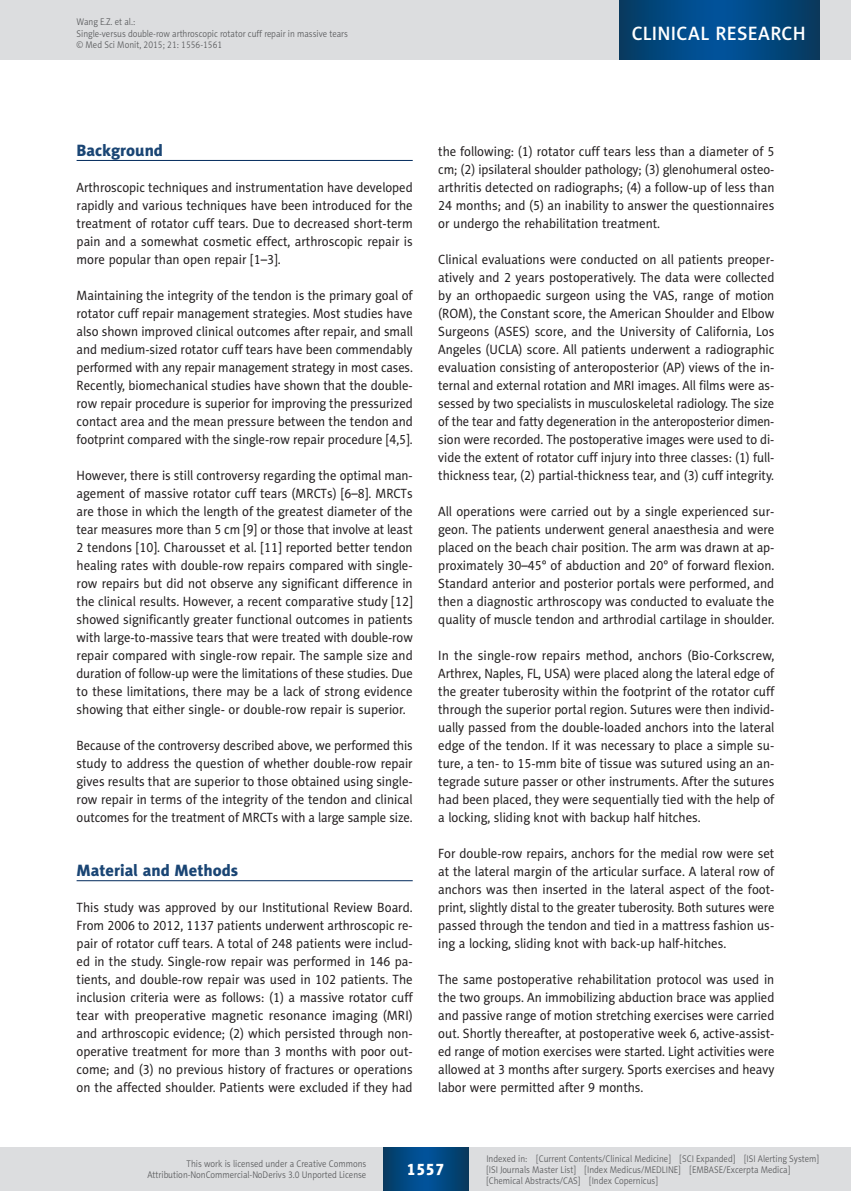
<style>
.page{position:relative;width:851px;height:1191px;background:#fff}
.page>*{position:absolute;margin:0;border:0;box-sizing:border-box;transform-origin:0 0}
.t1{font:19.5px "Naomi Sans EFN Medium";letter-spacing:.015em;color:#fff}
.MSM_Headline_1{font:16.5px "Naomi Sans EFN Heavy";color:#1a4574}
.t2{font:16.5px "Naomi Sans EFN Heavy";color:#fff}
.MSM_Body{font:13.5px/18px "Naomi Sans EFN";color:#231f20;text-align:justify;scale:.95 1}
.MSM_Body-2{font:13.5px/18px "Naomi Sans EFN";color:#231f20;text-align:justify;scale:.94 1}
.MSM_Body-3{font:13.5px/18px "Naomi Sans EFN";color:#231f20;text-align:justify;scale:.96 1}
.MSM_Body-4{font:13.5px/18px "Naomi Sans EFN";color:#231f20;text-align:justify;scale:.93 1}
.MSM_pagina_zywa{font:9.75px/11.2px "Naomi Sans EFN Light";color:#57585a;scale:.9 1}
.MSM_pagina_sygnatura{font:9.75px "Naomi Sans EFN Light";color:#57585a;scale:.9 1}
</style>
<div class="page">
<hr style="left:77px;top:160px;width:335px;height:1px;background:#00295c">
<hr style="left:77px;top:880px;width:335px;height:1px;background:#00295c">
<div style="left:0;top:1148px;width:850px;height:43px;background:#dcdddf"></div>
<svg style="left:383px;top:1147px;width:85px;height:43px;background:#02477e"></svg>
<div style="left:0;top:0;width:850px;height:60px;background:#dcdddf"></div>
<svg style="left:619px;top:0;width:200px;height:60px;background:#02477e"></svg>
<p class="MSM_pagina_zywa" style="left:77px;top:16px;width:303px">Wang E.Z. et al.:<br>Single-versus double-row arthroscopic rotator cuff repair in massive tears</p>
<p class="MSM_pagina_sygnatura" style="left:77px;top:39px;width:163px">© Med Sci Monit, 2015; 21: 1556-1561</p>
<h1 class="t1" style="left:631px;top:22px;width:175px">CLINICAL RESEARCH</h1>
<p class="MSM_Headline_1" style="left:77px;top:140px;width:88px">Background</p>
<p class="MSM_Body" style="left:77px;top:178px;width:355px">Arthroscopic techniques and instrumentation have developed rapidly and various techniques have been introduced for the treatment of rotator cuff tears. Due to decreased short-term pain and a somewhat cosmetic effect, arthroscopic repair is more popular than open repair [1–3].</p>
<p class="MSM_Body" style="left:77px;top:286px;width:355px">Maintaining the integrity of the tendon is the primary goal of rotator cuff repair management strategies. Most studies have also shown improved clinical outcomes after repair, and small and medium-sized rotator cuff tears have been commendably performed with any repair management strategy in most cases.<br>Recently, biomechanical studies have shown that the double&shy;row repair procedure is superior for improving the pressurized contact area and the mean pressure between the tendon and footprint compared with the single-row repair procedure [4,5].</p>
<p class="MSM_Body-2" style="left:77px;top:466px;width:359px">However, there is still controversy regarding the optimal man&shy;agement of massive rotator cuff tears (MRCTs) [6–8]. MRCTs are those in which the length of the greatest diameter of the tear measures more than 5 cm [9] or those that involve at least 2 tendons [10]. Charousset et al. [11] reported better tendon healing rates with double-row repairs compared with single&shy;row repairs but did not observe any significant difference in the clinical results. However, a recent comparative study [12] showed significantly greater functional outcomes in patients with large-to-massive tears that were treated with double-row repair compared with single-row repair. The sample size and duration of follow-up were the limitations of these studies. Due to these limitations, there may be a lack of strong evidence showing that either single- or double-row repair is superior.</p>
<p class="MSM_Body-4" style="left:77px;top:736px;width:363px">Because of the controversy described above, we performed this study to address the question of whether double-row repair gives results that are superior to those obtained using single&shy;row repair in terms of the integrity of the tendon and clinical outcomes for the treatment of MRCTs with a large sample size.</p>
<p class="MSM_Headline_1" style="left:77px;top:860px;width:163px">Material and Methods</p>
<p class="MSM_Body" style="left:77px;top:898px;width:356px">This study was approved by our Institutional Review Board.<br>From 2006 to 2012, 1137 patients underwent arthroscopic re&shy;pair of rotator cuff tears. A total of 248 patients were includ&shy;ed in the study. Single-row repair was performed in 146 pa&shy;tients, and double-row repair was used in 102 patients. The inclusion criteria were as follows: (1) a massive rotator cuff tear with preoperative magnetic resonance imaging (MRI) and arthroscopic evidence; (2) which persisted through non&shy;operative treatment for more than 3 months with poor out&shy;come; and (3) no previous history of fractures or operations on the affected shoulder. Patients were excluded if they had</p>
<p class="MSM_Body" style="left:438px;top:142px;width:355px">the following: (1) rotator cuff tears less than a diameter of 5 cm; (2) ipsilateral shoulder pathology; (3) glenohumeral osteo&shy;arthritis detected on radiographs; (4) a follow-up of less than 24 months; and (5) an inability to answer the questionnaires or undergo the rehabilitation treatment.</p>
<p class="MSM_Body" style="left:438px;top:250px;width:355px">Clinical evaluations were conducted on all patients preoper&shy;atively and 2 years postoperatively. The data were collected by an orthopaedic surgeon using the VAS, range of motion (ROM), the Constant score, the American Shoulder and Elbow Surgeons (ASES) score, and the University of California, Los Angeles (UCLA) score. All patients underwent a radiographic evaluation consisting of anteroposterior (AP) views of the in&shy;ternal and external rotation and MRI images. All films were as&shy;sessed by two specialists in musculoskeletal radiology. The size of the tear and fatty degeneration in the anteroposterior dimen&shy;sion were recorded. The postoperative images were used to di&shy;vide the extent of rotator cuff injury into three classes: (1) full&shy;thickness tear, (2) partial-thickness tear, and (3) cuff integrity.</p>
<p class="MSM_Body" style="left:438px;top:502px;width:355px">All operations were carried out by a single experienced sur&shy;geon. The patients underwent general anaesthesia and were placed on the beach chair position. The arm was drawn at ap&shy;proximately 30–45° of abduction and 20° of forward flexion.<br>Standard anterior and posterior portals were performed, and then a diagnostic arthroscopy was conducted to evaluate the quality of muscle tendon and arthrodial cartilage in shoulder.</p>
<p class="MSM_Body-3" style="left:438px;top:646px;width:352px">In the single-row repairs method, anchors (Bio-Corkscrew, Arthrex, Naples, FL, USA) were placed along the lateral edge of the greater tuberosity within the footprint of the rotator cuff through the superior portal region. Sutures were then individ&shy;ually passed from the double-loaded anchors into the lateral edge of the tendon. If it was necessary to place a simple su&shy;ture, a ten- to 15-mm bite of tissue was sutured using an an&shy;tegrade suture passer or other instruments. After the sutures had been placed, they were sequentially tied with the help of a locking, sliding knot with backup half hitches.</p>
<p class="MSM_Body" style="left:438px;top:844px;width:355px">For double-row repairs, anchors for the medial row were set at the lateral margin of the articular surface. A lateral row of anchors was then inserted in the lateral aspect of the foot&shy;print, slightly distal to the greater tuberosity. Both sutures were passed through the tendon and tied in a mattress fashion us&shy;ing a locking, sliding knot with back-up half-hitches.</p>
<p class="MSM_Body" style="left:438px;top:970px;width:355px">The same postoperative rehabilitation protocol was used in the two groups. An immobilizing abduction brace was applied and passive range of motion stretching exercises were carried out. Shortly thereafter, at postoperative week 6, active-assist&shy;ed range of motion exercises were started. Light activities were allowed at 3 months after surgery. Sports exercises and heavy labor were permitted after 9 months.</p>
<p class="MSM_pagina_zywa" style="left:147px;top:1158px;width:245px;text-align:right">This work is licensed under a Creative Commons<br>Attribution-NonCommercial-NoDerivs 3.0 Unported License</p>
<p class="t2" style="left:406px;top:1159px;width:40px">1557</p>
<p class="MSM_pagina_zywa" style="left:486px;top:1152px;width:371px">Indexed in: [Current Contents/Clinical Medicine] [SCI Expanded] [ISI Alerting System] [ISI Journals Master List] [Index Medicus/MEDLINE] [EMBASE/Excerpta Medica] [Chemical Abstracts/CAS] [Index Copernicus]</p>
</div>
